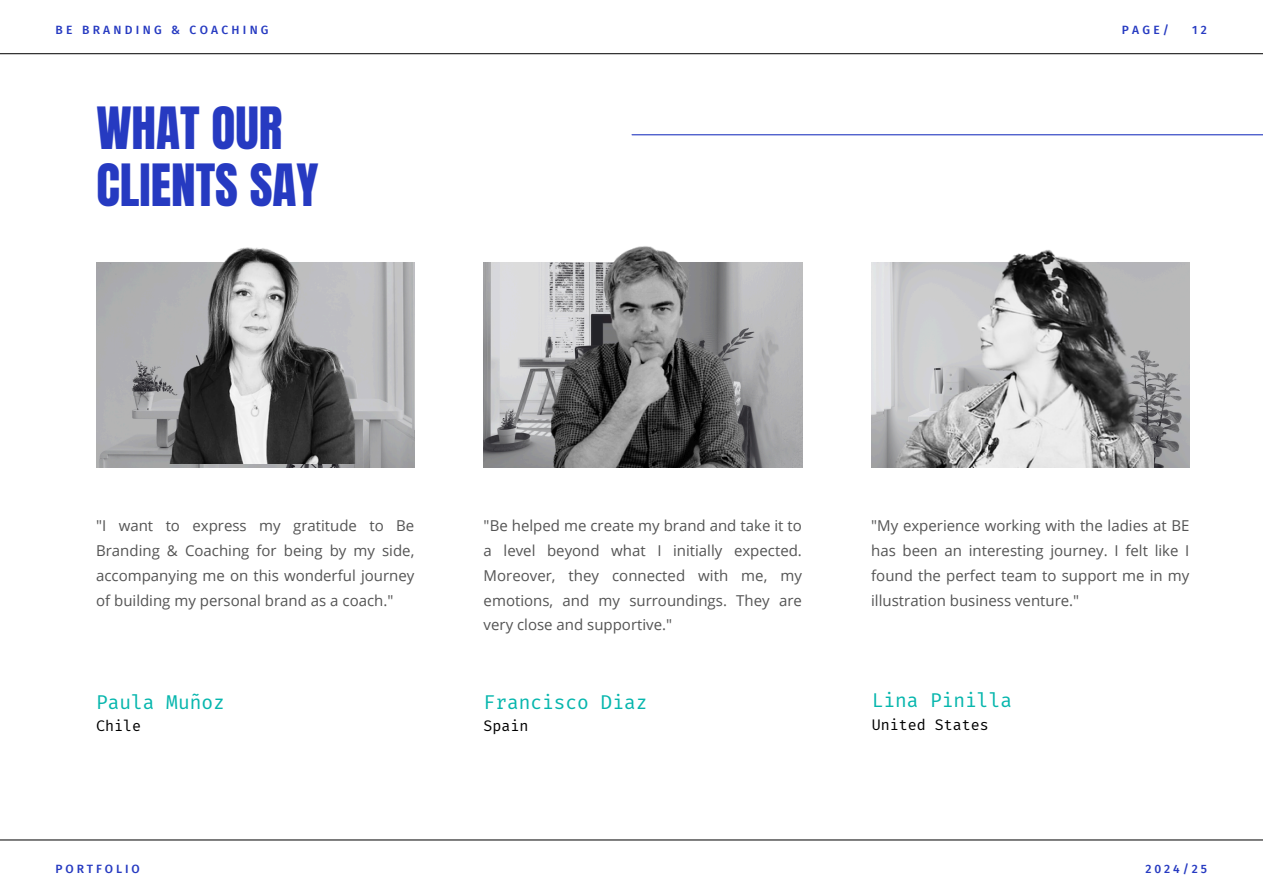
<style>
.page{position:relative;width:1263px;height:894px;background:#fff}
.page>*{position:absolute;margin:0;border:0;box-sizing:border-box;transform-origin:0 0}
.t1{font:49.5px/56.2px "Anton";color:#263ac1}
.t2{font:19.5px "Fira Mono";color:#06b6ad}
.t3{font:15px/24.8px "Open Sans";color:#545454;text-align:justify}
.t4{font:15px "Fira Mono";color:#000}
.t5{font:500 12px "Fira Sans";letter-spacing:.27em;color:#263ac1}
.t6{font:500 12px "Fira Sans";letter-spacing:.24em;color:#263ac1}
</style>
<div class="page">
<hr style="left:0;top:839px;width:1263px;height:1px;background:#1c1c1c">
<hr style="left:0;top:53px;width:1263px;height:1px;background:#1c1c1c">
<img style="left:96px;top:262px;width:318px;height:205px">
<img style="left:484px;top:262px;width:318px;height:205px">
<img style="left:871px;top:262px;width:318px;height:205px">
<hr style="left:632px;top:134px;width:631px;height:1px;background:#263ac1">
<img style="left:142px;top:247px;width:221px;height:216px">
<img style="left:549px;top:246px;width:204px;height:221px">
<img style="left:889px;top:250px;width:264px;height:218px">
<p class="t5" style="left:56px;top:23px;width:214px">BE BRANDING &amp; COACHING</p>
<p class="t5" style="left:1122px;top:23px;width:49px">PAGE/</p>
<p class="t5" style="left:1192px;top:23px;width:16px">1 2</p>
<h3 class="t1" style="left:96px;top:101px;width:224px">WHAT OUR<br>CLIENTS SAY</h3>
<h1 class="t3" style="left:96px;top:513px;width:320px">"I want to express my gratitude to Be Branding &amp; Coaching for being by my side, accompanying me on this wonderful journey of building my personal brand as a coach."</h1>
<p class="t2" style="left:96px;top:690px;width:130px">Paula Muñoz</p>
<p class="t4" style="left:96px;top:717px;width:46px">Chile</p>
<p class="t3" style="left:484px;top:513px;width:320px">"Be helped me create my brand and take it to a level beyond what I initially expected.<br>Moreover, they connected with me, my emotions, and my surroundings. They are very close and supportive."</p>
<p class="t3" style="left:871px;top:513px;width:320px">"My experience working with the ladies at BE has been an interesting journey. I felt like I found the perfect team to support me in my illustration business venture."</p>
<h2 class="t2" style="left:484px;top:690px;width:165px">Francisco Diaz</h2>
<h3 class="t2" style="left:872px;top:688px;width:142px">Lina Pinilla</h3>
<h2 class="t4" style="left:484px;top:717px;width:46px">Spain</h2>
<h3 class="t4" style="left:872px;top:715px;width:118px">United States</h3>
<p class="t6" style="left:56px;top:861px;width:86px">PORTFOLIO</p>
<p class="t5" style="left:1145px;top:861px;width:63px">2024/25</p>
</div>
